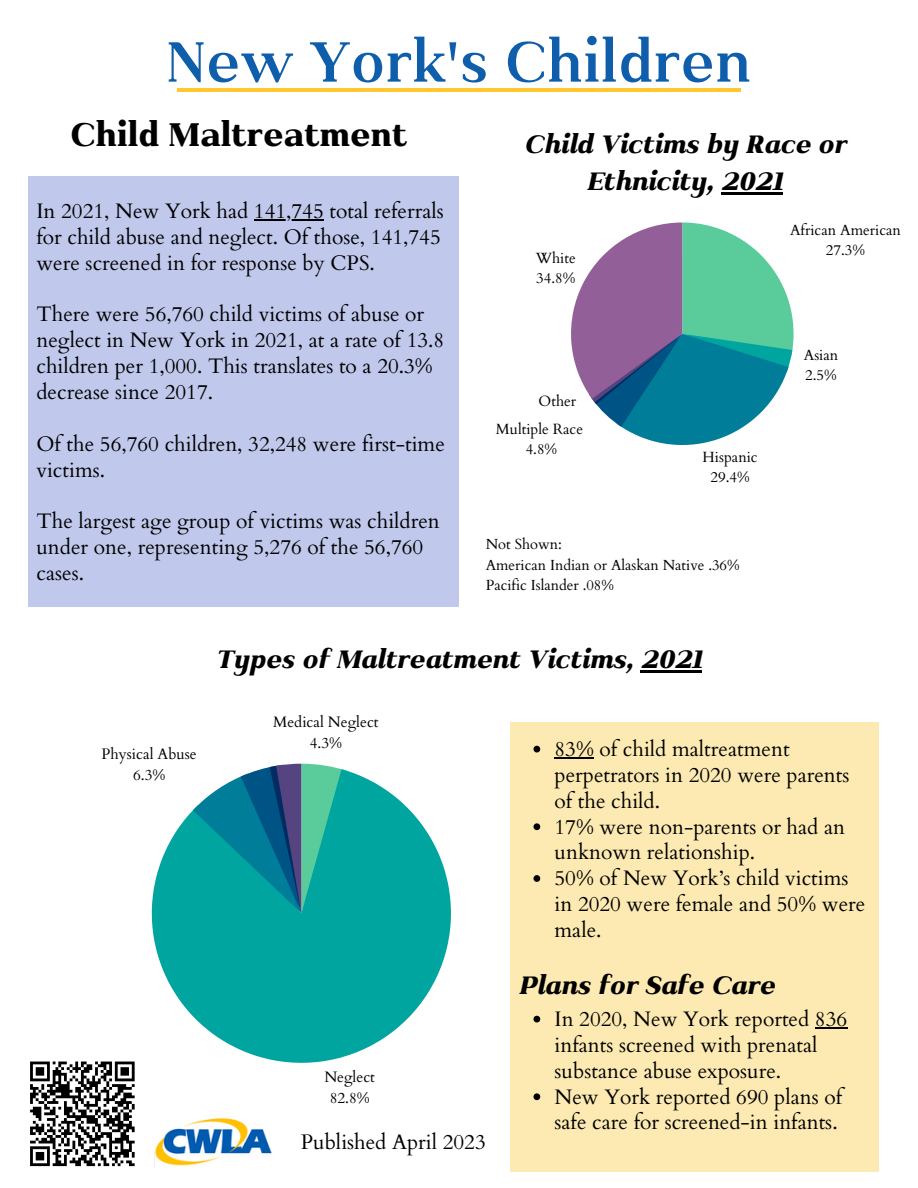
<style>
.page{position:relative;width:918px;height:1188px;background:#fff}
.page>*{position:absolute;margin:0;border:0;box-sizing:border-box;transform-origin:0 0}
.t1{font:600 67.5px "Kulachat Serif";color:#0f5eac}
.t2{font:800 39px "Kulachat Serif";color:#000}
.t3{font:italic 800 30px/37.2px "Kulachat Serif";color:#000;text-align:center}
.t4{font:21px/25.8px "Cardo";color:#000}
.t5{font:15.15px/21px "Cardo";color:#000;text-align:center}
.t6{font:14.85px/20.4px "Cardo";color:#000;text-align:center}
.t7{font:14.7px/20.2px "Cardo";color:#000}
</style>
<div class="page">
<div style="left:28px;top:177px;width:431px;height:430px;background:#c0c8ec"></div>
<svg style="left:571px;top:222px;width:223px;height:223px"></svg>
<svg style="left:152px;top:771px;width:299px;height:292px;fill:#00a59f"></svg>
<svg style="left:193px;top:764px;width:156px;height:149px;background:#25969e"></svg>
<div style="left:510px;top:722px;width:369px;height:450px;background:#fdeab2"></div>
<hr style="left:177px;top:88px;width:564px;height:3px;background:#ffc62e">
<img style="left:155px;top:1118px;width:117px;height:48px">
<hr style="left:254px;top:219px;width:70px;height:1px;background:#000">
<hr style="left:640px;top:670px;width:62px;height:2px;background:#000">
<svg style="left:533px;top:746px;width:7px;height:7px"></svg>
<hr style="left:555px;top:757px;width:39px;height:1px;background:#000">
<svg style="left:533px;top:823px;width:7px;height:7px"></svg>
<svg style="left:533px;top:875px;width:7px;height:7px"></svg>
<svg style="left:533px;top:1016px;width:7px;height:7px"></svg>
<hr style="left:815px;top:1027px;width:32px;height:1px;background:#000">
<svg style="left:533px;top:1093px;width:7px;height:7px"></svg>
<hr style="left:721px;top:192px;width:62px;height:2px;background:#000">
<svg style="left:30px;top:1061px;width:105px;height:106px"></svg>
<h1 class="t1" style="left:167px;top:19px;width:586px">New York's Children</h1>
<h2 class="t2" style="left:71px;top:109px;width:338px">Child Maltreatment</h2>
<p class="t4" style="left:36px;top:198px;width:409px">In 2021, New York had 141,745 total referrals for child abuse and neglect. Of those, 141,745 were screened in for response by CPS.</p>
<p class="t4" style="left:36px;top:302px;width:409px">There were 56,760 child victims of abuse or neglect in New York in 2021, at a rate of 13.8 children per 1,000. This translates to a 20.3% decrease since 2017.</p>
<p class="t4" style="left:36px;top:431px;width:410px">Of the 56,760 children, 32,248 were first-time victims.</p>
<p class="t4" style="left:36px;top:509px;width:405px">The largest age group of victims was children under one, representing 5,276 of the 56,760 cases.</p>
<h3 class="t3" style="left:524px;top:124px;width:323px">Child Victims by Race or<br>Ethnicity, 2021</h3>
<p class="t6" style="left:536px;top:248px;width:42px;text-align:left">White<br>34.8%</p>
<p class="t6" style="left:539px;top:391px;width:39px">Other</p>
<p class="t6" style="left:496px;top:419px;width:89px">Multiple Race<br>4.8%</p>
<p class="t6" style="left:703px;top:447px;width:57px">Hispanic<br>29.4%</p>
<p class="t7" style="left:486px;top:535px;width:255px">Not Shown:<br>American Indian or Alaskan Native .36%<br>Pacific Islander .08%</p>
<p class="t6" style="left:790px;top:220px;width:112px">African American<br>27.3%</p>
<p class="t6" style="left:804px;top:345px;width:36px;text-align:left">Asian<br>2.5%</p>
<p class="t5" style="left:102px;top:743px;width:97px">Physical Abuse<br>6.3%</p>
<h3 class="t3" style="left:216px;top:639px;width:488px">Types of Maltreatment Victims, 2021</h3>
<p class="t5" style="left:273px;top:712px;width:107px">Medical Neglect<br>4.3%</p>
<p class="t5" style="left:324px;top:1066px;width:52px">Neglect<br>82.8%</p>
<p class="t4" style="left:301px;top:1130px;width:186px">Published April 2023</p>
<p class="t4" style="left:555px;top:736px;width:312px">83% of child maltreatment perpetrators in 2020 were parents of the child.<br>17% were non-parents or had an unknown relationship.<br>50% of New York’s child victims in 2020 were female and 50% were male.</p>
<h3 class="t3" style="left:519px;top:965px;width:257px">Plans for Safe Care</h3>
<p class="t4" style="left:555px;top:1006px;width:294px">In 2020, New York reported 836 infants screened with prenatal substance abuse exposure.<br>New York reported 690 plans of safe care for screened-in infants.</p>
</div>
